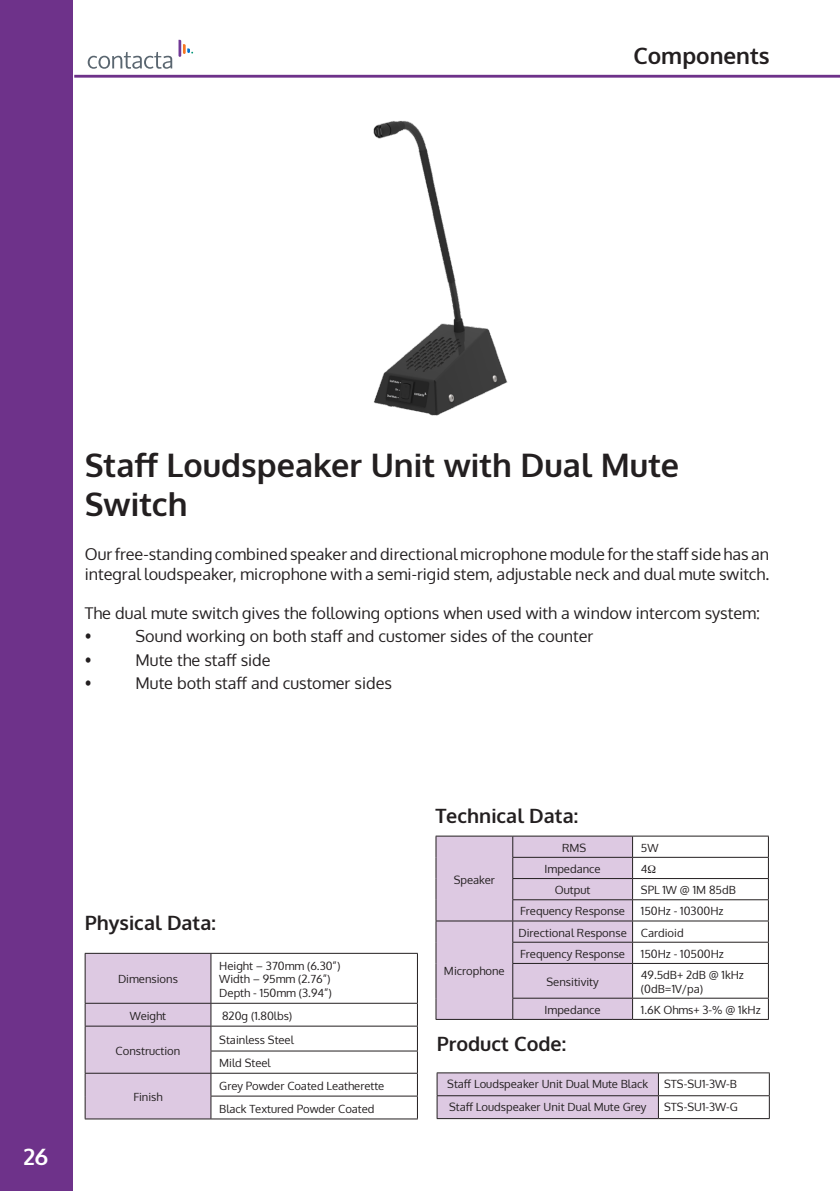
<style>
.page{position:relative;width:840px;height:1191px;background:#fff}
.page>*{position:absolute;margin:0;border:0;box-sizing:border-box;transform-origin:0 0}
.t1{font:700 32.4px/39px "Oxygen";color:#231f20}
.t2{font:700 22.6px "Oxygen";color:#231f20}
.t3{font:700 22.6px "Oxygen";color:#fff}
.t4{font:700 19.8px "Oxygen";color:#231f20}
.Paragraph_Style_1{font:16.2px/19.4px "Oxygen";color:#231f20}
.t5{font:11.2px/13.6px "Oxygen";color:#231f20}
</style>
<div class="page">
<hr style="left:74px;top:75px;width:765px;height:3px;background:#6e328a">
<div style="left:0;top:0;width:72px;height:1191px;background:#6e328a"></div>
<hr style="left:658px;top:1072px;width:111px;height:1px;background:#231f20">
<hr style="left:658px;top:1095px;width:111px;height:1px;background:#231f20">
<svg style="left:436px;top:1072px;width:222px;height:46px;background:#d4c1d9"></svg>
<svg style="left:768px;top:1073px;width:1px;height:45px"></svg>
<hr style="left:436px;top:1118px;width:222px;height:1px;background:#231f20">
<hr style="left:658px;top:1118px;width:111px;height:1px;background:#231f20">
<hr style="left:211px;top:953px;width:206px;height:1px;background:#231f20">
<hr style="left:417px;top:953px;width:1px;height:50px;background:#231f20">
<hr style="left:211px;top:1003px;width:206px;height:1px;background:#231f20">
<hr style="left:211px;top:1025px;width:206px;height:1px;background:#231f20">
<hr style="left:210px;top:1050px;width:207px;height:1px;background:#231f20">
<hr style="left:211px;top:1072px;width:206px;height:1px;background:#231f20">
<hr style="left:210px;top:1095px;width:207px;height:1px;background:#231f20">
<div style="left:85px;top:953px;width:126px;height:165px;background:#ddc9e2"></div>
<svg style="left:417px;top:1003px;width:1px;height:115px"></svg>
<hr style="left:85px;top:1118px;width:126px;height:1px;background:#231f20">
<hr style="left:211px;top:1118px;width:206px;height:1px;background:#231f20">
<hr style="left:435px;top:835px;width:77px;height:1px;background:#231f20">
<hr style="left:512px;top:835px;width:120px;height:1px;background:#231f20">
<hr style="left:632px;top:835px;width:136px;height:1px;background:#231f20">
<hr style="left:632px;top:857px;width:136px;height:1px;background:#231f20">
<hr style="left:632px;top:878px;width:136px;height:1px;background:#231f20">
<hr style="left:632px;top:899px;width:136px;height:1px;background:#231f20">
<hr style="left:632px;top:920px;width:136px;height:1px;background:#231f20">
<hr style="left:632px;top:942px;width:136px;height:1px;background:#231f20">
<svg style="left:767px;top:836px;width:1px;height:127px"></svg>
<hr style="left:632px;top:963px;width:136px;height:1px;background:#231f20">
<hr style="left:767px;top:963px;width:1px;height:34px;background:#231f20">
<hr style="left:632px;top:997px;width:136px;height:1px;background:#231f20">
<svg style="left:435px;top:836px;width:198px;height:183px;background:#d4c1d8"></svg>
<svg style="left:767px;top:998px;width:1px;height:21px"></svg>
<hr style="left:435px;top:1019px;width:77px;height:1px;background:#231f20">
<hr style="left:512px;top:1019px;width:120px;height:1px;background:#231f20">
<hr style="left:632px;top:1019px;width:136px;height:1px;background:#231f20">
<svg style="left:88px;top:52px;width:84px;height:17px"></svg>
<svg style="left:178px;top:40px;width:15px;height:17px"></svg>
<img style="left:373px;top:120px;width:135px;height:296px">
<p class="t2" style="left:633px;top:42px;width:138px">Components</p>
<p class="t1" style="left:85px;top:447px;width:595px">Staff Loudspeaker Unit with Dual Mute<br>Switch</p>
<p class="Paragraph_Style_1" style="left:85px;top:545px;width:685px">Our free-standing combined speaker and directional microphone module for the staff side has an integral loudspeaker, microphone with a semi-rigid stem, adjustable neck and dual mute switch.</p>
<p class="Paragraph_Style_1" style="left:85px;top:603px;width:676px">The dual mute switch gives the following options when used with a window intercom system:</p>
<p class="Paragraph_Style_1" style="left:85px;top:626px;width:8px">•</p>
<p class="Paragraph_Style_1" style="left:135px;top:626px;width:459px">Sound working on both staff and customer sides of the counter</p>
<p class="Paragraph_Style_1" style="left:85px;top:650px;width:8px">•</p>
<p class="Paragraph_Style_1" style="left:135px;top:650px;width:136px">Mute the staff side</p>
<p class="Paragraph_Style_1" style="left:85px;top:673px;width:8px">•</p>
<p class="Paragraph_Style_1" style="left:135px;top:673px;width:258px">Mute both staff and customer sides</p>
<p class="t3" style="left:23px;top:1143px;width:26px">26</p>
<p class="t4" style="left:85px;top:910px;width:132px">Physical Data:</p>
<p class="t5" style="left:118px;top:972px;width:61px">Dimensions</p>
<p class="t5" style="left:219px;top:959px;width:122px">Height – 370mm (6.30”)</p>
<p class="t5" style="left:219px;top:972px;width:113px">Width – 95mm (2.76”)</p>
<p class="t5" style="left:219px;top:986px;width:114px">Depth - 150mm (3.94”)</p>
<p class="t5" style="left:130px;top:1009px;width:38px">Weight</p>
<p class="t5" style="left:222px;top:1009px;width:72px">820g (1.80lbs)</p>
<p class="t5" style="left:116px;top:1043px;width:66px">Construction</p>
<p class="t5" style="left:219px;top:1032px;width:76px">Stainless Steel</p>
<p class="t5" style="left:219px;top:1056px;width:53px">Mild Steel</p>
<p class="t5" style="left:133px;top:1090px;width:31px">Finish</p>
<p class="t5" style="left:219px;top:1078px;width:166px">Grey Powder Coated Leatherette</p>
<p class="t5" style="left:219px;top:1101px;width:157px">Black Textured Powder Coated</p>
<p class="t4" style="left:435px;top:803px;width:144px">Technical Data:</p>
<p class="t5" style="left:453px;top:872px;width:43px">Speaker</p>
<p class="t5" style="left:443px;top:964px;width:62px">Microphone</p>
<p class="t5" style="left:561px;top:841px;width:26px">RMS</p>
<p class="t5" style="left:640px;top:841px;width:19px">5W</p>
<p class="t5" style="left:544px;top:862px;width:58px">Impedance</p>
<p class="t5" style="left:640px;top:862px;width:8px">4</p>
<p class="t5" style="left:554px;top:883px;width:37px">Output</p>
<p class="t5" style="left:640px;top:883px;width:96px">SPL 1W @ 1M 85dB</p>
<p class="t5" style="left:520px;top:904px;width:106px">Frequency Response</p>
<p class="t5" style="left:640px;top:904px;width:84px">150Hz - 10300Hz</p>
<p class="t5" style="left:518px;top:925px;width:110px">Directional Response</p>
<p class="t5" style="left:640px;top:925px;width:44px">Cardioid</p>
<p class="t5" style="left:520px;top:947px;width:106px">Frequency Response</p>
<p class="t5" style="left:640px;top:947px;width:84px">150Hz - 10500Hz</p>
<p class="t5" style="left:546px;top:975px;width:54px">Sensitivity</p>
<p class="t5" style="left:640px;top:968px;width:104px">49.5dB+ 2dB @ 1kHz (0dB=1V/pa)</p>
<p class="t5" style="left:544px;top:1003px;width:58px">Impedance</p>
<p class="t5" style="left:640px;top:1003px;width:121px">1.6K Ohms+ 3-% @ 1kHz</p>
<p class="t4" style="left:436px;top:1031px;width:131px">Product Code:</p>
<p class="t5" style="left:447px;top:1077px;width:202px">Staff Loudspeaker Unit Dual Mute Black</p>
<p class="t5" style="left:663px;top:1077px;width:74px">STS-SU1-3W-B</p>
<p class="t5" style="left:449px;top:1100px;width:199px">Staff Loudspeaker Unit Dual Mute Grey</p>
<p class="t5" style="left:663px;top:1100px;width:75px">STS-SU1-3W-G</p>
</div>
